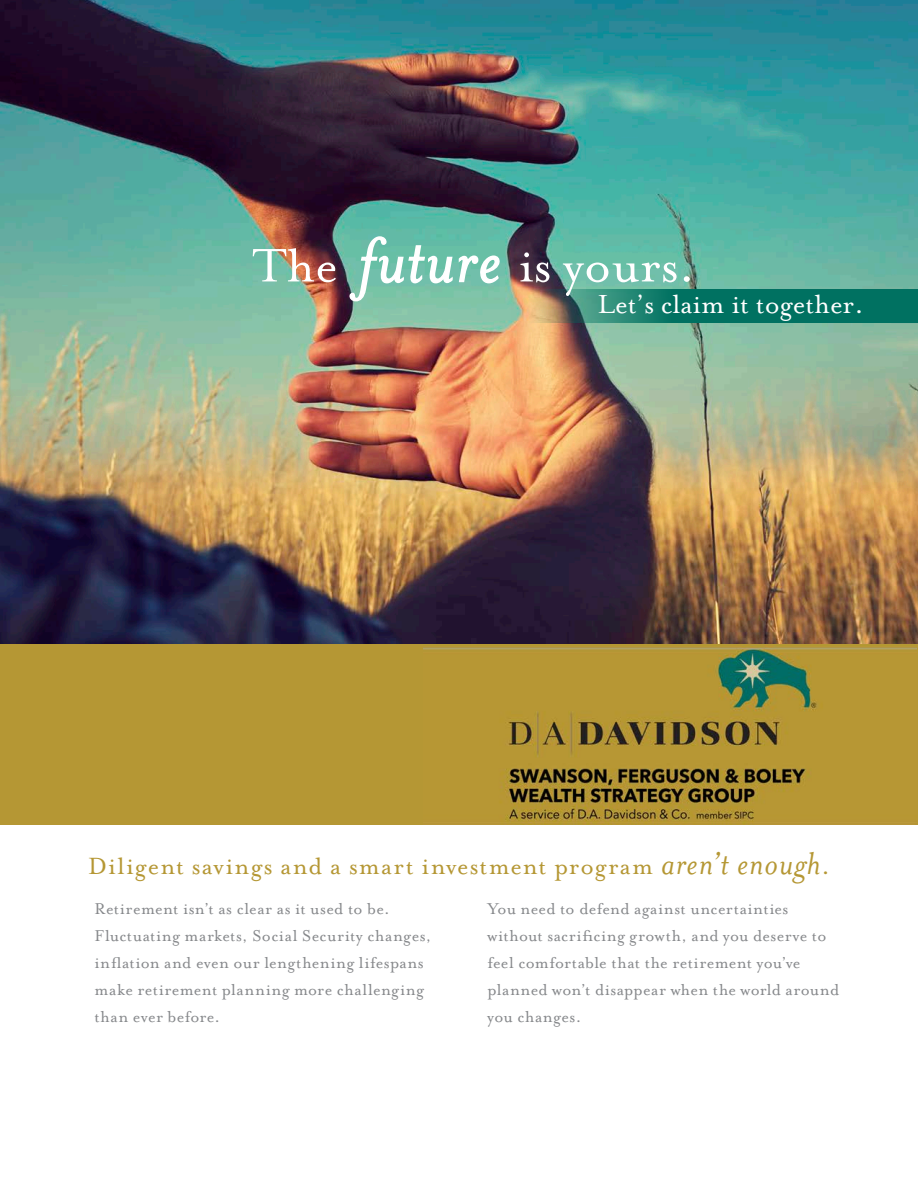
<style>
.page{position:relative;width:918px;height:1188px;background:#fff}
.page>*{position:absolute;margin:0;border:0;box-sizing:border-box;transform-origin:0 0}
.t1{font:italic 72px "Mrs Eaves";letter-spacing:.025em;color:#fff}
.t2{font:54px "Mrs Eaves Roman";color:#fff}
.t3{font:30px "Mrs Eaves Roman";color:#fff}
.t4{font:27px "Mrs Eaves Roman";letter-spacing:.04em;color:#b59734}
.t5{font:18px/27px "Mrs Eaves Roman";letter-spacing:.02em;color:#86888b}
.s1{font-family:"Mrs Eaves";font-style:italic;font-size:36px}
</style>
<div class="page">
<img style="left:0;top:0;width:918px;height:645px">
<svg style="left:512px;top:289px;width:406px;height:34px;background:#247c68"></svg>
<svg style="left:350px;top:236px;width:150px;height:66px;background:#80c7b1"></svg>
<div style="left:0;top:645px;width:918px;height:180px;background:#b59734"></div>
<img style="left:424px;top:647px;width:493px;height:177px">
<p class="t1" style="left:359px;top:221px;width:144px">future</p>
<p class="t2" style="left:252px;top:236px;width:87px">The</p>
<p class="t2" style="left:518px;top:236px;width:178px">is yours.</p>
<p class="t3" style="left:598px;top:288px;width:267px">Let’s claim it together.</p>
<p class="t4" style="left:88px;top:851px;width:743px">Diligent savings and a smart investment program <span class="s1">aren’t enough</span>.</p>
<p class="t5" style="left:95px;top:895px;width:297px">Retirement isn’t as clear as it used to be.</p>
<p class="t5" style="left:95px;top:922px;width:338px">Fluctuating markets, Social Security changes, inflation and even our lengthening lifespans make retirement planning more challenging than ever before.</p>
<p class="t5" style="left:487px;top:895px;width:302px">You need to defend against uncertainties</p>
<p class="t5" style="left:487px;top:922px;width:353px">without sacrificing growth, and you deserve to feel comfortable that the retirement you’ve planned won’t disappear when the world around you changes.</p>
</div>
